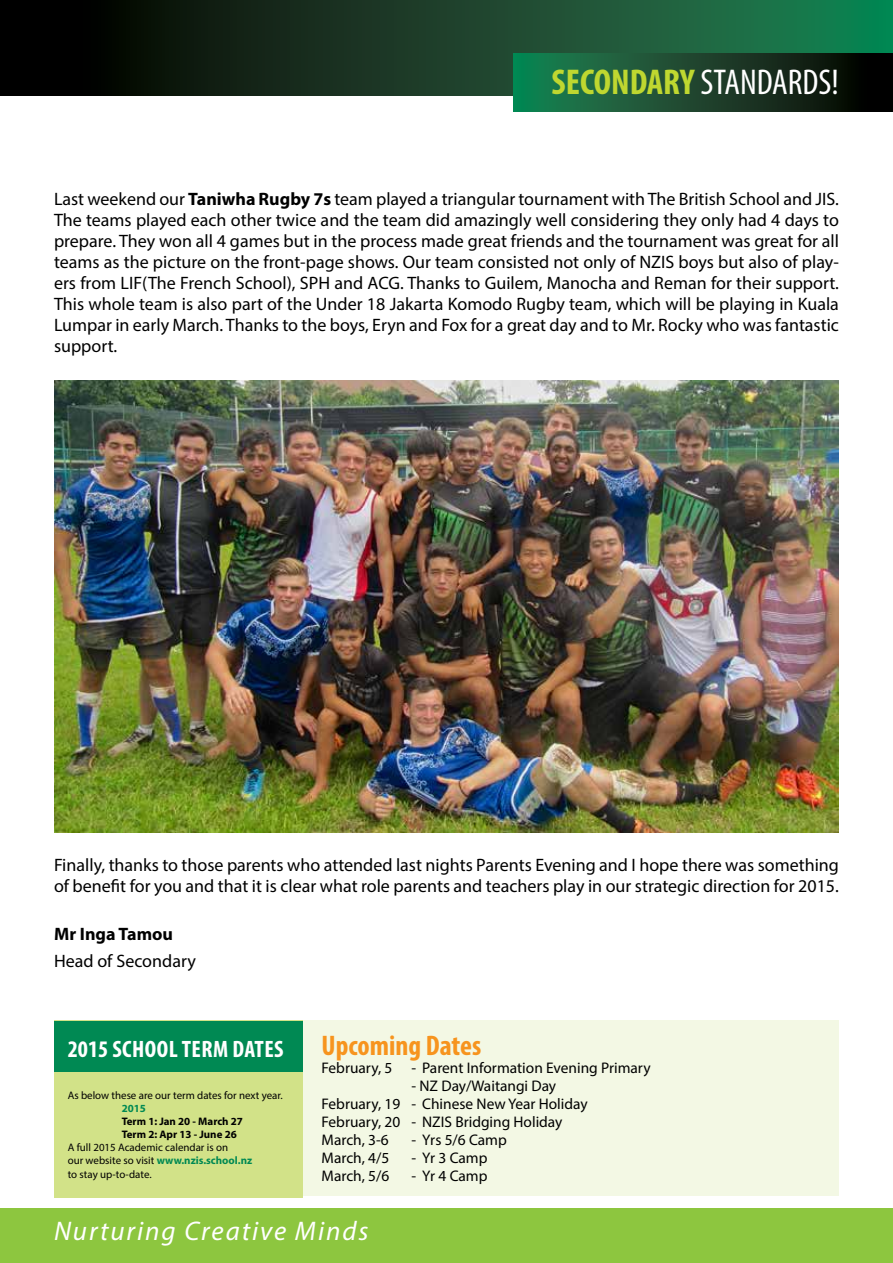
<style>
.page{position:relative;width:893px;height:1263px;background:#fff}
.page>*{position:absolute;margin:0;border:0;box-sizing:border-box;transform-origin:0 0}
.t1{font:condensed 36px "Myriad Pro";color:#fff}
.t2{font:700 condensed 28.35px "Myriad Pro";color:#f7941e}
.t3{font:italic 27px "Myriad Pro";letter-spacing:.07em;color:#fff}
.t4{font:700 condensed 23.85px "Myriad Pro";letter-spacing:.01em;color:#fff}
.t5{font:18px/21px "Myriad Pro";color:#000;text-align:justify}
.t6{font:700 18px "Myriad Pro";color:#000}
.t7{font:15.45px/18px "Myriad Pro";color:#000}
.t8{font:10.95px/13px "Myriad Pro";color:#000}
.t9{font:700 10.95px/13px "Myriad Pro";color:#000}
.t10{font:700 10.95px "Myriad Pro";color:#008953}
.s1{font-weight:700;color:#bfd730}
.s2{font-weight:700}
.s3{font-weight:700;color:#008953}
</style>
<div class="page">
<div style="left:0;top:1208px;width:893px;height:55px;background:#8dc63f"></div>
<svg style="left:0;top:0;width:893px;height:96px;background:#133622"></svg>
<svg style="left:514px;top:53px;width:379px;height:58px;background:#15422a"></svg>
<img style="left:54px;top:381px;width:785px;height:451px">
<div style="left:294px;top:1020px;width:545px;height:176px;background:#f3f8e4"></div>
<div style="left:54px;top:1020px;width:248px;height:177px;background:#d2e288"></div>
<div style="left:54px;top:1021px;width:248px;height:50px;background:#008953"></div>
<h1 class="t1" style="left:552px;top:60px;width:289px"><span class="s1">SECONDARY</span> STANDARDS!</h1>
<p class="t5" style="left:54px;top:188px;width:787px">Last weekend our <span class="s2">Taniwha Rugby 7s</span> team played a triangular tournament with The British School and JIS.<br>The teams played each other twice and the team did amazingly well considering they only had 4 days to prepare. They won all 4 games but in the process made great friends and the tournament was great for all teams as the picture on the front-page shows. Our team consisted not only of NZIS boys but also of play&shy;ers from LIF(The French School), SPH and ACG. Thanks to Guilem, Manocha and Reman for their support.<br>This whole team is also part of the Under 18 Jakarta Komodo Rugby team, which will be playing in Kuala Lumpar in early March. Thanks to the boys, Eryn and Fox for a great day and to Mr. Rocky who was fantastic support.</p>
<p class="t5" style="left:54px;top:855px;width:786px">Finally, thanks to those parents who attended last nights Parents Evening and I hope there was something of benefit for you and that it is clear what role parents and teachers play in our strategic direction for 2015.</p>
<p class="t6" style="left:54px;top:923px;width:121px">Mr Inga Tamou</p>
<p class="t5" style="left:54px;top:951px;width:143px">Head of Secondary</p>
<h3 class="t4" style="left:68px;top:1034px;width:188px">2015 SCHOOL TERM DATES</h3>
<p class="t8" style="left:68px;top:1088px;width:217px">As below these are our term dates for next year.</p>
<p class="t10" style="left:122px;top:1101px;width:26px">2015</p>
<p class="t9" style="left:122px;top:1114px;width:123px">Term 1: Jan 20 - March 27<br>Term 2: Apr 13 - June 26</p>
<p class="t8" style="left:68px;top:1141px;width:186px">A full 2015 Academic calendar is on<br>our website so visit <span class="s3">www.nzis.school.nz </span>to stay up-to-date.</p>
<h2 class="t2" style="left:322px;top:1028px;width:161px">UPCOMING DATES</h2>
<p class="t7" style="left:322px;top:1058px;width:331px">February, 5 - Parent I nformation Evening Primary</p>
<p class="t7" style="left:322px;top:1076px;width:268px;text-indent:90px">- NZ Day/Waitangi Day<br>February, 19 - Chinese New Year Holiday<br>February, 20 - NZIS Bridging Holiday<br>March, 3-6</p>
<p class="t7" style="left:411px;top:1130px;width:97px">- Yrs 5/6 Camp</p>
<p class="t7" style="left:322px;top:1148px;width:69px">March, 4/5</p>
<p class="t7" style="left:411px;top:1148px;width:78px">- Yr 3 Camp</p>
<p class="t7" style="left:322px;top:1166px;width:69px">March, 5/6</p>
<p class="t7" style="left:411px;top:1166px;width:78px">- Yr 4 Camp</p>
<h3 class="t3" style="left:54px;top:1214px;width:316px">Nurturing Creative Minds</h3>
</div>
